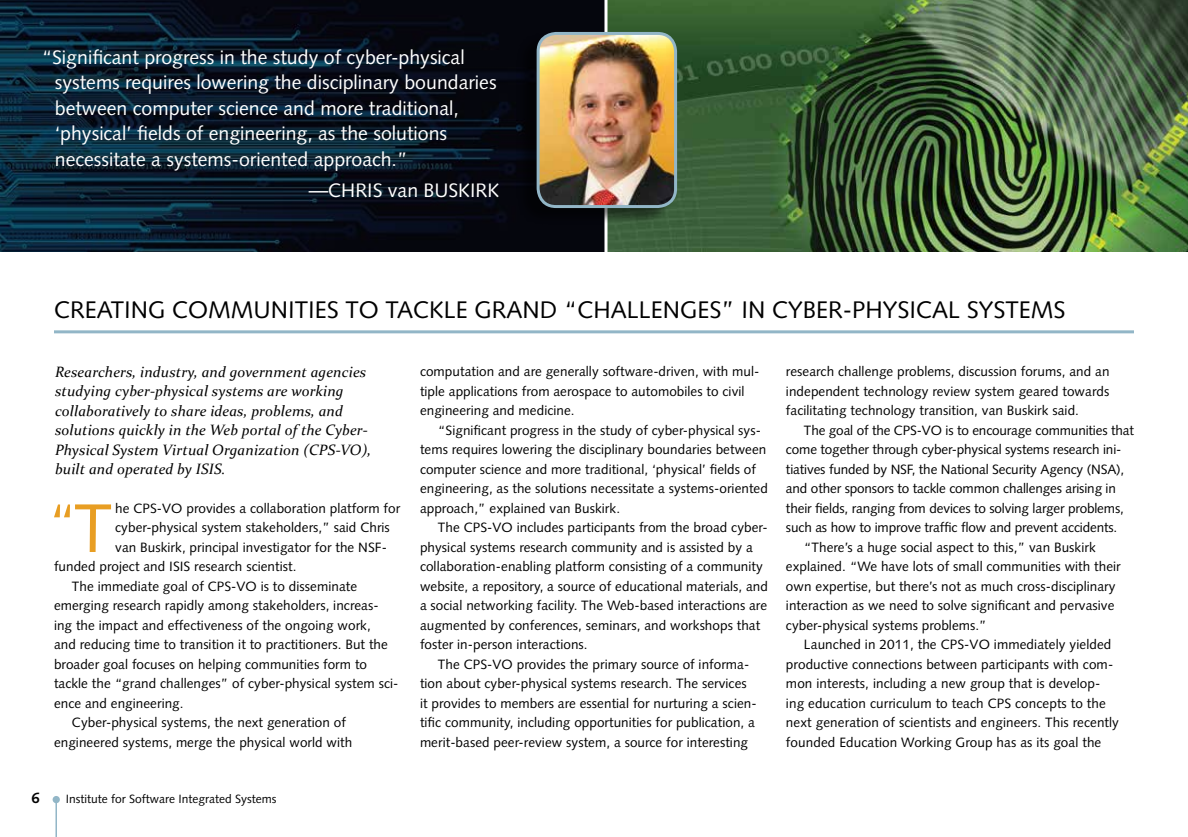
<style>
.page{position:relative;width:1188px;height:837px;background:#fff}
.page>*{position:absolute;margin:0;border:0;box-sizing:border-box;transform-origin:0 0}
.t1{font:53.4px "Syntax";color:#e89e23}
.t2{font:24px "Syntax";color:#000}
.t3{font:19.5px/25.5px "Syntax";color:#fff}
.t4{font:italic 15px/19.5px "Constantia";letter-spacing:.01em;color:#000}
.t5{font:700 15px "Syntax";color:#000}
.t6{font:13.5px/19.5px "Syntax";letter-spacing:.005em;color:#000}
.t7{font:12px "Syntax";color:#000}
.s1{font-size:68.7px}
</style>
<div class="page">
<div style="left:53px;top:796px;width:7px;height:7px;background:#92b6c7;border-radius:50%"></div>
<hr style="left:55px;top:800px;width:2px;height:37px;background:#92b6c7">
<img style="left:608px;top:0;width:580px;height:252px">
<hr style="left:54px;top:330px;width:1080px;height:3px;background:#92b6c7">
<svg style="left:0;top:0;width:604px;height:252px;background:#081826"></svg>
<svg style="left:604px;top:0;width:4px;height:252px"></svg>
<div style="left:516px;top:32px;width:157px;height:192px;background:#000;opacity:.5"></div>
<img style="left:538px;top:33px;width:138px;height:174px">
<div style="left:537px;top:32px;width:140px;height:176px;border:3px solid #92b6c7;border-radius:18px"></div>
<p class="t3" style="left:55px;top:44px;width:443px;text-indent:-13px">“Significant progress in the study of cyber-physical systems requires lowering the disciplinary boundaries between computer science and more traditional, ‘physical’ fields of engineering, as the solutions necessitate a systems-oriented approach.”</p>
<h3 class="t3" style="left:309px;top:178px;width:31px">—Chris</h3>
<h3 class="t3" style="left:388px;top:178px;width:48px">van Buskirk</h3>
<h2 class="t2" style="left:54px;top:296px;width:176px">Creati ng Commu</h2>
<h2 class="t2" style="left:271px;top:296px;width:608px">niti es to Tackle Grand “Challeng es” i n Cyber-Physi</h2>
<h2 class="t2" style="left:916px;top:296px;width:132px">cal Systems</h2>
<p class="t4" style="left:55px;top:361px;width:318px">Researchers, industry, and government agencies studying cyber-physical systems are working collaboratively to share ideas, problems, and solutions quickly in the Web portal of the Cyber-Physical System Virtual Organization (CPS-VO), built and operated by ISIS.</p>
<h1 class="t1" style="left:47px;top:491px;width:64px">“<span class="s1">T</span></h1>
<p class="t6" style="left:115px;top:499px;width:287px">he CPS-VO provides a collaboration platform for</p>
<p class="t6" style="left:115px;top:518px;width:276px">cyber-physical system stakeholders,” said Chris</p>
<p class="t6" style="left:115px;top:538px;width:273px">van Buskirk, principal investigator for the NSF-</p>
<p class="t6" style="left:54px;top:557px;width:244px">funded project and ISIS research scientist.</p>
<p class="t6" style="left:72px;top:577px;width:287px">The immediate goal of CPS-VO is to disseminate</p>
<p class="t6" style="left:54px;top:596px;width:326px">emerging research rapidly among stakeholders, increas-</p>
<p class="t6" style="left:54px;top:616px;width:318px">ing the impact and effectiveness of the ongoing work,</p>
<p class="t6" style="left:54px;top:635px;width:335px">and reducing time to transition it to practitioners. But the</p>
<p class="t6" style="left:54px;top:655px;width:315px">broader goal focuses on helping communities form to</p>
<p class="t6" style="left:54px;top:674px;width:346px">tackle the “grand challenges” of cyber-physical system sci-</p>
<p class="t6" style="left:54px;top:694px;width:131px">ence and engineering.</p>
<p class="t6" style="left:72px;top:713px;width:275px">Cyber-physical systems, the next generation of</p>
<p class="t6" style="left:54px;top:733px;width:300px">engineered systems, merge the physical world with</p>
<p class="t5" style="left:32px;top:790px;width:10px">6</p>
<p class="t7" style="left:66px;top:792px;width:212px">Institute for Software Integrated Systems</p>
<p class="t6" style="left:420px;top:362px;width:341px">computation and are generally software-driven, with mul&shy;tiple applications from aerospace to automobiles to civil engineering and medicine.</p>
<p class="t6" style="left:420px;top:421px;width:349px;text-indent:18px">“Significant progress in the study of cyber-physical sys&shy;tems requires lowering the disciplinary boundaries between computer science and more traditional, ‘physical’ fields of engineering, as the solutions necessitate a systems-oriented approach,” explained van Buskirk.</p>
<p class="t6" style="left:420px;top:518px;width:349px;text-indent:18px">The CPS-VO includes participants from the broad cyber&shy;physical systems research community and is assisted by a collaboration-enabling platform consisting of a community website, a repository, a source of educational materials, and a social networking facility. The Web-based interactions are augmented by conferences, seminars, and workshops that foster in-person interactions.</p>
<p class="t6" style="left:420px;top:654px;width:338px;text-indent:18px">The CPS-VO provides the primary source of informa&shy;tion about cyber-physical systems research. The services it provides to members are essential for nurturing a scien&shy;tific community, including opportunities for publication, a merit-based peer-review system, a source for interesting</p>
<p class="t6" style="left:786px;top:362px;width:325px;text-align:justify">research challenge problems, discussion forums, and an independent technology review system geared towards facilitating technology transition, van Buskirk said.</p>
<p class="t6" style="left:804px;top:420px;width:331px">The goal of the CPS-VO is to encourage communities that</p>
<p class="t6" style="left:786px;top:440px;width:337px">come together through cyber-physical systems research ini-</p>
<p class="t6" style="left:786px;top:459px;width:340px">tiatives funded by N SF, the N ational Security Agency (N SA),</p>
<p class="t6" style="left:786px;top:479px;width:332px">and other sponsors to tackle common challenges arising in</p>
<p class="t6" style="left:786px;top:498px;width:339px">their fields, ranging from devices to solving larger problems,</p>
<p class="t6" style="left:786px;top:518px;width:333px">such as how to improve traffic flow and prevent accidents.</p>
<p class="t6" style="left:804px;top:537px;width:293px">“There’s a huge social aspect to this,” van Buskirk</p>
<p class="t6" style="left:786px;top:557px;width:336px">explained. “We have lots of small communities with their</p>
<p class="t6" style="left:786px;top:576px;width:331px">own expertise, but there’s not as much cross-disciplinary</p>
<p class="t6" style="left:786px;top:596px;width:330px">interaction as we need to solve significant and pervasive</p>
<p class="t6" style="left:786px;top:615px;width:202px">cyber-physical systems problems.”</p>
<p class="t6" style="left:804px;top:635px;width:309px">Launched in 2011, the CPS-VO immediately yielded</p>
<p class="t6" style="left:786px;top:654px;width:329px">productive connections between participants with com-</p>
<p class="t6" style="left:786px;top:674px;width:316px">mon interests, including a new group that is develop-</p>
<p class="t6" style="left:786px;top:693px;width:321px">ing education curriculum to teach CPS concepts to the</p>
<p class="t6" style="left:786px;top:713px;width:335px">next generation of scientists and engineers. This recently</p>
<p class="t6" style="left:786px;top:732px;width:317px">founded Education Working Group has as its goal the</p>
</div>
